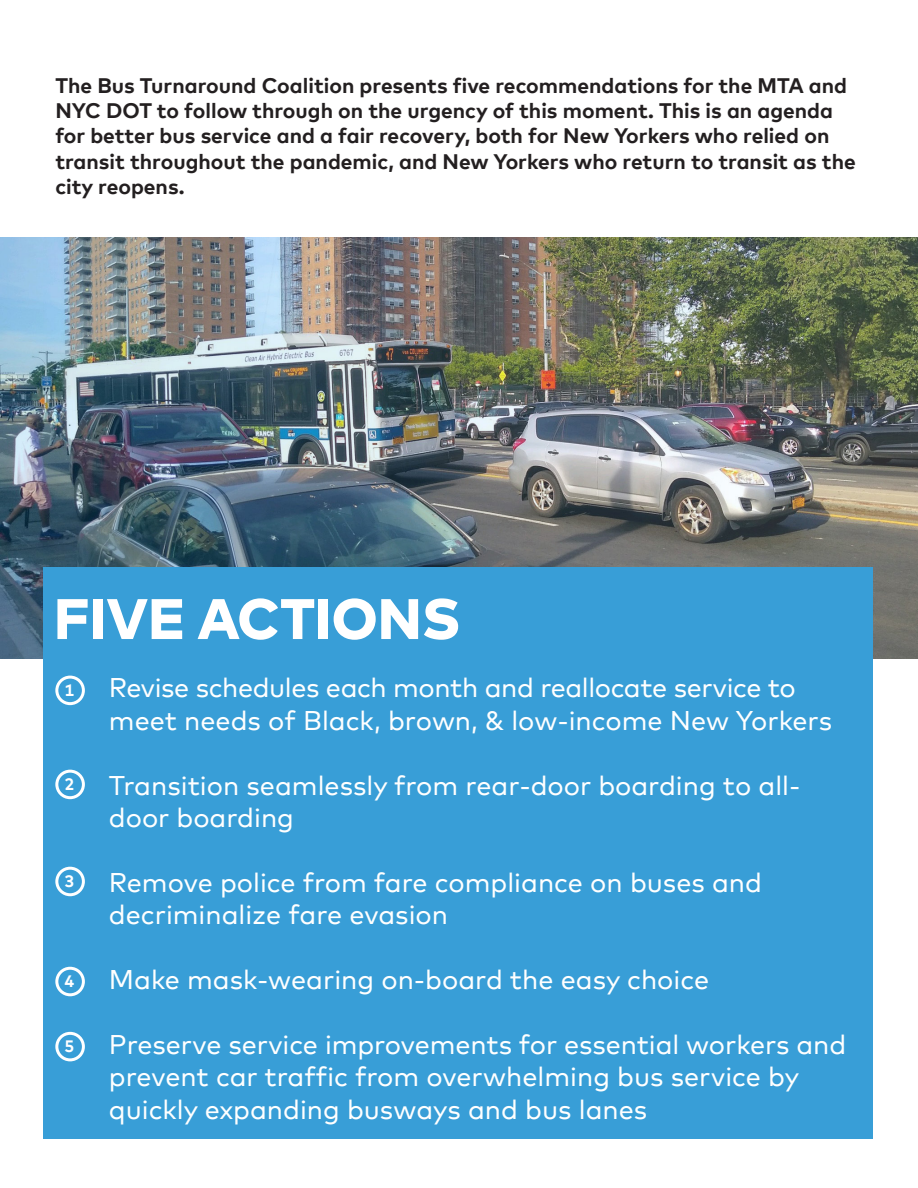
<style>
.page{position:relative;width:918px;height:1188px;background:#fff}
.page>*{position:absolute;margin:0;border:0;box-sizing:border-box;transform-origin:0 0}
.t1{font:800 57px "Mark Offc Pro";color:#fff}
.t2{font:27px/32.4px "Mark Offc Pro";color:#fff}
.t3{font:700 21px/25.2px "Mark Offc Pro";color:#231f20}
.t4{font:700 16.5px "Mark Offc Pro";color:#fff}
</style>
<div class="page">
<img style="left:1px;top:237px;width:917px;height:422px">
<div style="left:43px;top:567px;width:830px;height:571px;background:#389ed7"></div>
<div style="left:55px;top:676px;width:30px;height:29px;border:3px solid #fff;border-radius:50%"></div>
<div style="left:55px;top:770px;width:30px;height:29px;border:3px solid #fff;border-radius:50%"></div>
<div style="left:55px;top:867px;width:30px;height:29px;border:3px solid #fff;border-radius:50%"></div>
<div style="left:55px;top:1032px;width:30px;height:29px;border:3px solid #fff;border-radius:50%"></div>
<div style="left:55px;top:967px;width:30px;height:29px;border:3px solid #fff;border-radius:50%"></div>
<p class="t3" style="left:55px;top:71px;width:802px">The Bus Turnaround Coalition presents five recommendations for the MTA and NYC DOT to follow through on the urgency of this moment. This is an agenda for better bus service and a fair recovery, both for New Yorkers who relied on transit throughout the pandemic, and New Yorkers who return to transit as the city reopens.</p>
<p class="t1" style="left:54px;top:575px;width:408px">FIVE ACTIONS</p>
<p class="t2" style="left:109px;top:669px;width:725px">Revise schedules each month and reallocate service to meet needs of Black, brown, &amp; low-income New Yorkers</p>
<p class="t4" style="left:65px;top:678px;width:11px">1</p>
<p class="t4" style="left:65px;top:772px;width:11px">2</p>
<p class="t4" style="left:65px;top:869px;width:11px">3</p>
<p class="t4" style="left:65px;top:969px;width:11px">4</p>
<p class="t4" style="left:65px;top:1034px;width:11px">5</p>
<p class="t2" style="left:109px;top:767px;width:693px">Transition seamlessly from rear-door boarding to all&shy;door boarding</p>
<p class="t2" style="left:109px;top:864px;width:655px">Remove police from fare compliance on buses and decriminalize fare evasion</p>
<p class="t2" style="left:109px;top:961px;width:602px">Make mask-wearing on-board the easy choice</p>
<p class="t2" style="left:109px;top:1026px;width:739px">Preserve service improvements for essential workers and prevent car traffic from overwhelming bus service by quickly expanding busways and bus lanes</p>
</div>
